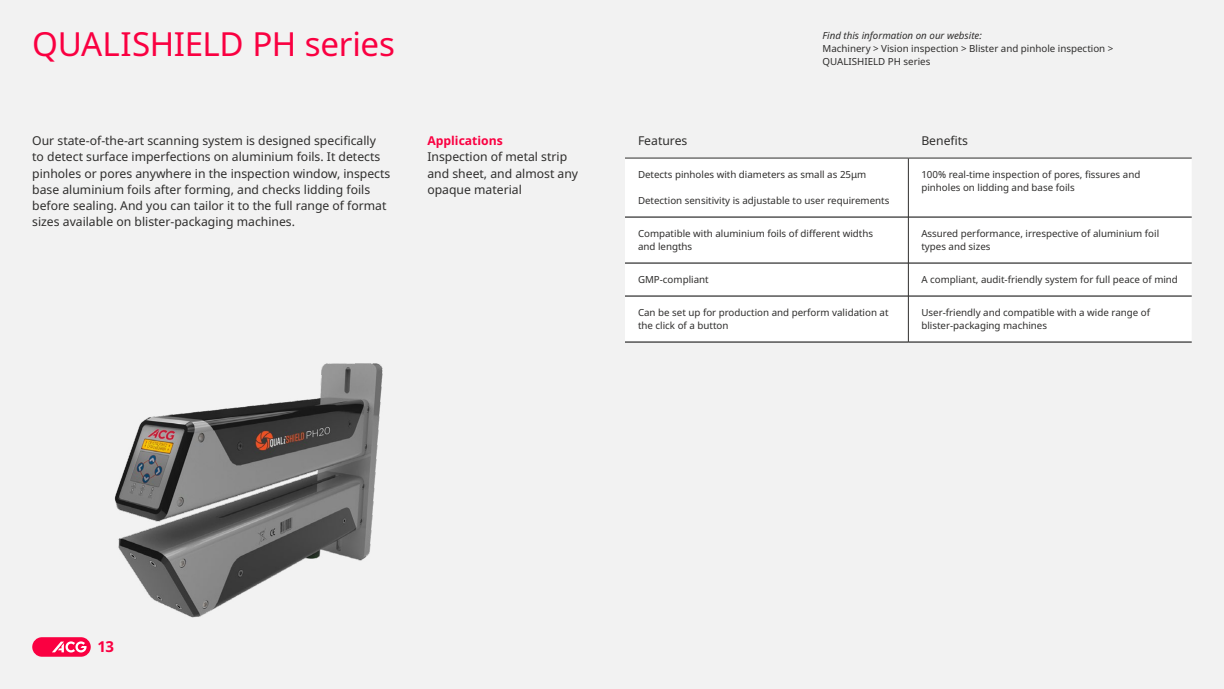
<style>
.page{position:relative;width:1224px;height:689px;background:#fff}
.page>*{position:absolute;margin:0;border:0;box-sizing:border-box;transform-origin:0 0}
.t1{font:33.2px "Noto Sans";letter-spacing:-.01em;color:#fa0041}
.t2{font:700 15px "Noto Sans";color:#fa0041}
.t3{font:12.2px/16.2px "Noto Sans";color:#2e2d2c}
.t4{font:700 12.2px "Noto Sans";color:#fa0041}
.t5{font:9.8px/13px "Noto Sans";color:#2e2d2c}
.t6{font:italic 9.8px "Noto Sans";color:#2e2d2c}
</style>
<div class="page">
<div style="left:0;top:0;width:1224px;height:688px;background:#f2f2f2"></div>
<div style="left:32px;top:637px;width:59px;height:19px;background:#fa0041;border-radius:10px"></div>
<svg style="left:52px;top:641px;width:35px;height:11px"></svg>
<div style="left:625px;top:159px;width:567px;height:183px;background:#fff"></div>
<hr style="left:625px;top:217px;width:283px;height:1px;background:#000">
<hr style="left:909px;top:217px;width:283px;height:1px;background:#000">
<hr style="left:625px;top:263px;width:283px;height:1px;background:#000">
<hr style="left:909px;top:263px;width:283px;height:1px;background:#000">
<hr style="left:625px;top:296px;width:283px;height:1px;background:#000">
<hr style="left:909px;top:296px;width:283px;height:1px;background:#000">
<hr style="left:625px;top:342px;width:283px;height:1px;background:#000">
<hr style="left:908px;top:342px;width:284px;height:1px;background:#000">
<hr style="left:908px;top:158px;width:1px;height:59px;background:#2e2d2c">
<hr style="left:908px;top:217px;width:1px;height:46px;background:#2e2d2c">
<hr style="left:908px;top:263px;width:1px;height:33px;background:#2e2d2c">
<hr style="left:908px;top:296px;width:1px;height:46px;background:#2e2d2c">
<hr style="left:625px;top:158px;width:283px;height:1px;background:#2e2d2c">
<hr style="left:908px;top:158px;width:284px;height:1px;background:#2e2d2c">
<img style="left:114px;top:363px;width:269px;height:255px">
<h1 class="t1" style="left:32px;top:25px;width:364px">QUALISHIELD PH series</h1>
<p class="t6" style="left:823px;top:29px;width:161px">Find this information on our website:</p>
<p class="t5" style="left:823px;top:42px;width:292px">Machinery &gt; Vision inspection &gt; Blister and pinhole inspection &gt;<br>QUALISHIELD PH series</p>
<p class="t3" style="left:32px;top:133px;width:360px">Our state-of-the-art scanning system is designed specifically to detect surface imperfections on aluminium foils. It detects pinholes or pores anywhere in the inspection window, inspects base aluminium foils after forming, and checks lidding foils before sealing. And you can tailor it to the full range of format sizes available on blister-packaging machines.</p>
<p class="t4" style="left:427px;top:134px;width:77px">Applications</p>
<p class="t3" style="left:427px;top:149px;width:152px">Inspection of metal strip and sheet, and almost any opaque material</p>
<p class="t3" style="left:638px;top:133px;width:51px">Features</p>
<p class="t3" style="left:921px;top:133px;width:48px">Benefits</p>
<p class="t5" style="left:638px;top:168px;width:230px">Detects pinholes with diameters as small as 25μm</p>
<p class="t5" style="left:638px;top:194px;width:253px">Detection sensitivity is adjustable to user requirements</p>
<p class="t5" style="left:921px;top:168px;width:220px">100% real-time inspection of pores, fissures and pinholes on lidding and base foils</p>
<p class="t5" style="left:638px;top:227px;width:237px">Compatible with aluminium foils of different widths and lengths</p>
<p class="t5" style="left:921px;top:227px;width:239px">Assured performance, irrespective of aluminium foil types and sizes</p>
<p class="t5" style="left:638px;top:273px;width:72px">GMP-compliant</p>
<p class="t5" style="left:921px;top:273px;width:258px">A compliant, audit-friendly system for full peace of mind</p>
<p class="t5" style="left:638px;top:306px;width:252px">Can be set up for production and perform validation at the click of a button</p>
<p class="t5" style="left:921px;top:306px;width:230px">User-friendly and compatible with a wide range of blister-packaging machines</p>
<h2 class="t2" style="left:97px;top:638px;width:18px">13</h2>
</div>
